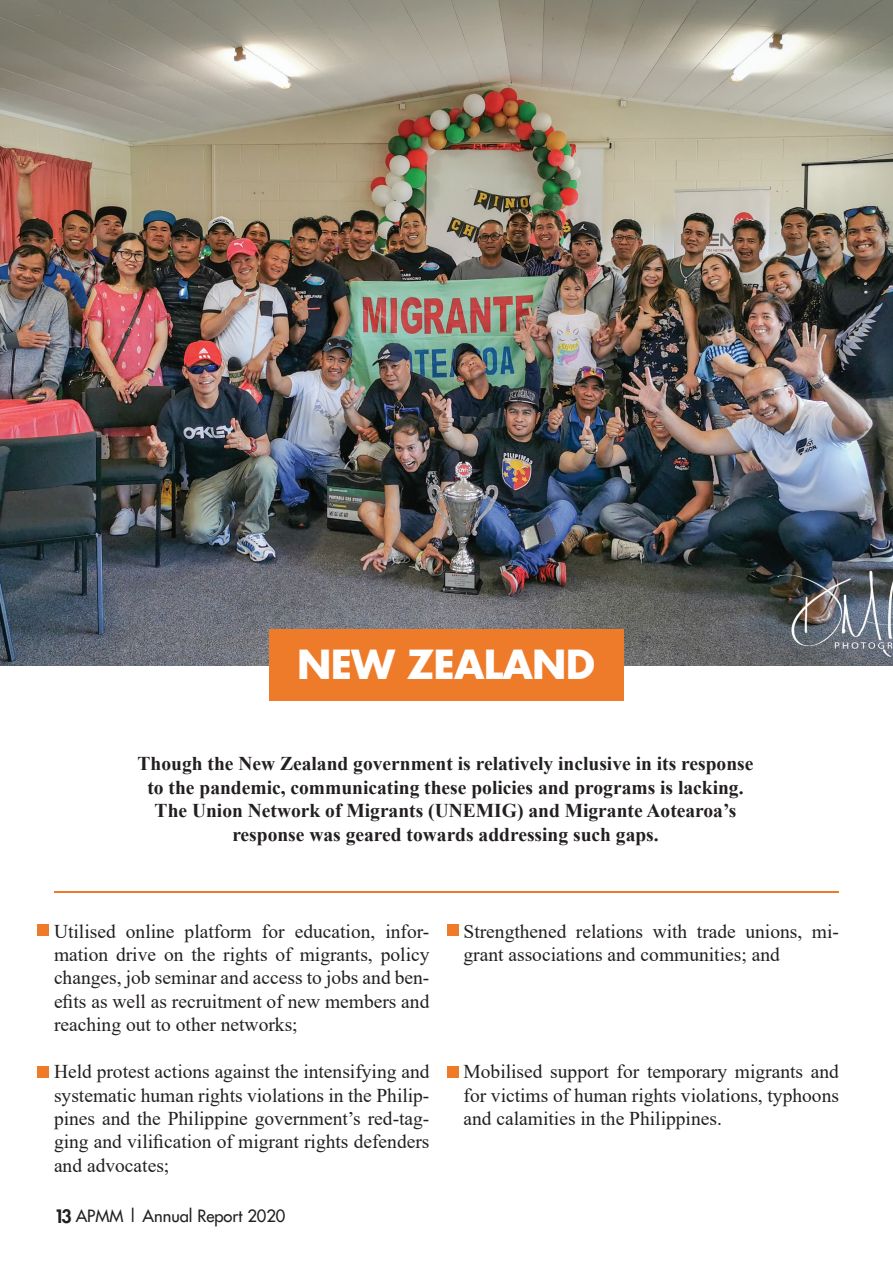
<style>
.page{position:relative;width:893px;height:1263px;background:#fff}
.page>*{position:absolute;margin:0;border:0;box-sizing:border-box;transform-origin:0 0}
.t1{font:700 39px "Futura LT";letter-spacing:-.02em;color:#fff}
.t2{font:19.5px/23.4px "Times New Roman";color:#231f20;text-align:justify}
.t3{font:700 19.5px/23.4px "Times New Roman";color:#231f20;text-align:center}
.t4{font:16.5px "Futura LT";color:#231f20}
.s1{font-weight:800;font-size:18px}
</style>
<div class="page">
<div style="left:38px;top:924px;width:11px;height:12px;background:#ee7b29"></div>
<div style="left:447px;top:924px;width:12px;height:11px;background:#ee7b29"></div>
<div style="left:38px;top:1067px;width:11px;height:11px;background:#ee7b29"></div>
<div style="left:447px;top:1066px;width:12px;height:12px;background:#ee7b29"></div>
<hr style="left:54px;top:891px;width:785px;height:2px;background:#ee7b29">
<img style="left:0;top:0;width:893px;height:665px">
<div style="left:269px;top:630px;width:355px;height:71px;background:#ee7b29"></div>
<p class="t1" style="left:297px;top:638px;width:299px">NEW ZEALAND</p>
<p class="t3" style="left:138px;top:752px;width:617px">Though the New Zealand government is relatively inclusive in its response to the pandemic, communicating these policies and programs is lacking.<br>The Union Network of Migrants (UNEMIG) and Migrante Aotearoa’s response was geared towards addressing such gaps.</p>
<p class="t2" style="left:54px;top:919px;width:377px">Utilised online platform for education, infor&shy;mation drive on the rights of migrants, policy changes, job seminar and access to jobs and ben&shy;efits as well as recruitment of new members and reaching out to other networks;</p>
<p class="t2" style="left:54px;top:1059px;width:377px">Held protest actions against the intensifying and systematic human rights violations in the Philip&shy;pines and the Philippine government’s red-tag&shy;ging and vilification of migrant rights defenders and advocates;</p>
<p class="t4" style="left:54px;top:1205px;width:233px"><span class="s1">13</span> APMM | Annual Report 2020</p>
<p class="t2" style="left:463px;top:919px;width:377px">Strengthened relations with trade unions, mi&shy;grant associations and communities; and</p>
<p class="t2" style="left:463px;top:1059px;width:377px">Mobilised support for temporary migrants and for victims of human rights violations, typhoons and calamities in the Philippines.</p>
</div>
